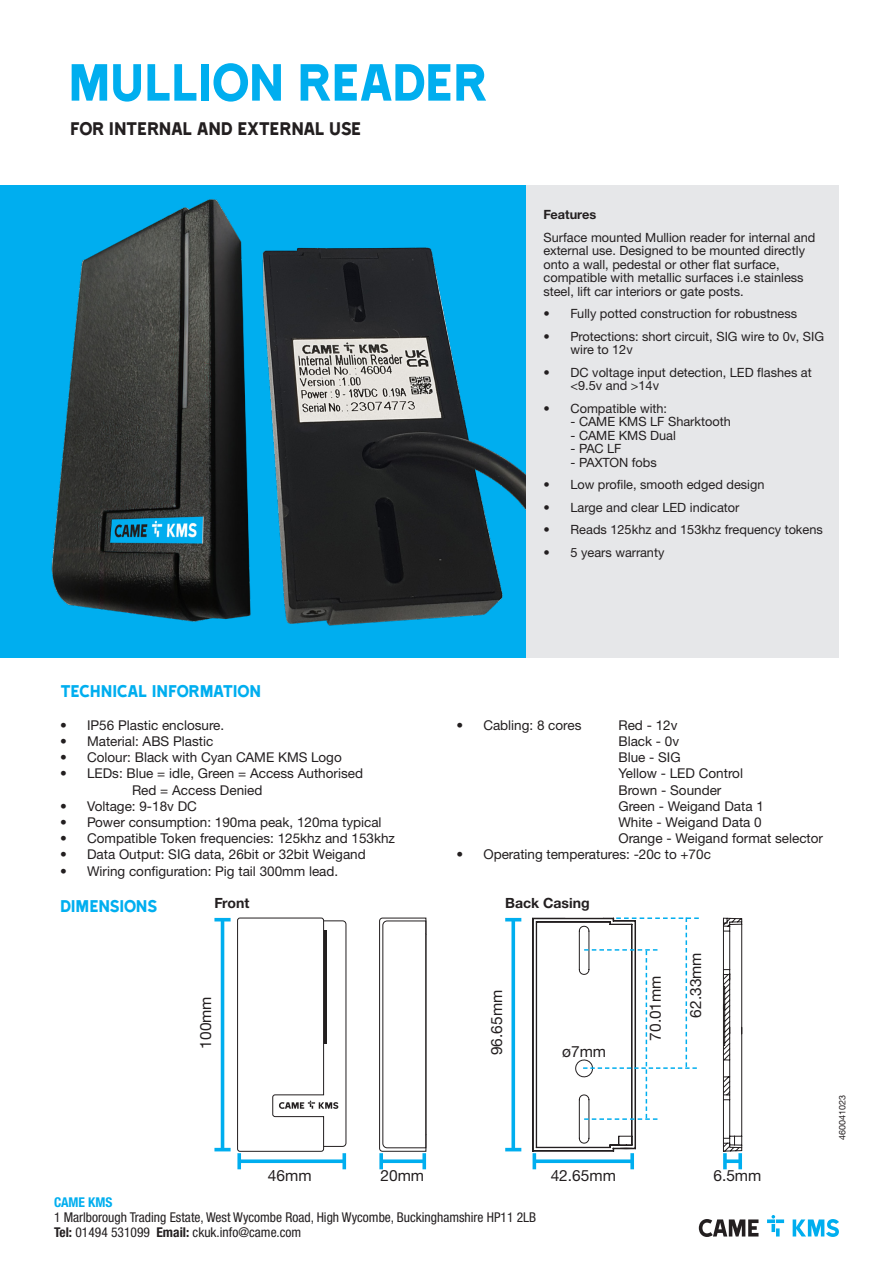
<style>
.page{position:relative;width:893px;height:1263px;background:#fff}
.page>*{position:absolute;margin:0;border:0;box-sizing:border-box;transform-origin:0 0}
.t1{font:60px "Came Type";letter-spacing:-.025em;color:#00aeef}
.t2{font:21px "Came Type";letter-spacing:-.025em;color:#231f20}
.Plus{font:19.5px "Came Type";letter-spacing:-.025em;color:#00aeef}
.Plus-2{font:15.45px "Helvetica Neue LTW1 G";color:#231f20}
.Plus-3{font:700 14.1px "Helvetica Neue LTW1 G";color:#231f20}
.Plus-4{font:13.5px/16.2px "Helvetica Neue LTW1 G";color:#231f20}
.t3{font:condensed 13.5px "Helvetica Neue LT Std";color:#231f20}
.t4{font:700 condensed 13.5px "Helvetica Neue LT Std";color:#00aeef}
.Presentation{font:12.75px/13.5px "Helvetica Neue LTW1 G";color:#231f20}
.Presentation-2{font:700 12.75px "Helvetica Neue LTW1 G";color:#231f20}
.Presentation-3{font:9px "Helvetica Neue LTW1 G";color:#231f20}
.s1{font-weight:700}
</style>
<div class="page">
<div style="left:504px;top:186px;width:335px;height:472px;background:#e6e7e9"></div>
<div style="left:0;top:186px;width:526px;height:472px;background:#00aeef"></div>
<svg style="left:241px;top:1159px;width:101px;height:4px"></svg>
<svg style="left:237px;top:1153px;width:4px;height:16px"></svg>
<svg style="left:342px;top:1153px;width:4px;height:16px"></svg>
<svg style="left:383px;top:1159px;width:39px;height:4px"></svg>
<svg style="left:379px;top:1153px;width:4px;height:16px"></svg>
<svg style="left:422px;top:1153px;width:4px;height:16px"></svg>
<svg style="left:536px;top:1159px;width:94px;height:4px"></svg>
<hr style="left:533px;top:1153px;width:3px;height:16px;background:#00aeef">
<svg style="left:630px;top:1153px;width:4px;height:16px"></svg>
<svg style="left:727px;top:1159px;width:11px;height:4px"></svg>
<svg style="left:723px;top:1153px;width:4px;height:16px"></svg>
<svg style="left:738px;top:1153px;width:4px;height:16px"></svg>
<hr style="left:221px;top:920px;width:3px;height:230px;background:#00aeef">
<hr style="left:214px;top:1148px;width:17px;height:3px;background:#00aeef">
<hr style="left:214px;top:918px;width:17px;height:3px;background:#00aeef">
<svg style="left:511px;top:921px;width:4px;height:227px"></svg>
<hr style="left:505px;top:1148px;width:16px;height:3px;background:#00aeef">
<hr style="left:505px;top:918px;width:16px;height:3px;background:#00aeef">
<svg style="left:699px;top:1219px;width:59px;height:18px"></svg>
<svg style="left:767px;top:1215px;width:17px;height:21px"></svg>
<svg style="left:793px;top:1219px;width:46px;height:18px"></svg>
<img style="left:51px;top:205px;width:146px;height:417px">
<div style="left:264px;top:921px;width:82px;height:225px;border:1px solid #231f20;border-radius:3px"></div>
<svg style="left:237px;top:918px;width:101px;height:233px"></svg>
<svg style="left:379px;top:918px;width:47px;height:233px"></svg>
<img style="left:197px;top:199px;width:329px;height:427px">
<svg style="left:723px;top:917px;width:20px;height:235px"></svg>
<svg style="left:532px;top:917px;width:167px;height:235px"></svg>
<p class="t1" style="left:68px;top:51px;width:421px">MULLION READER</p>
<p class="t2" style="left:70px;top:117px;width:293px">FOR INTERNAL AND EXTERNAL USE</p>
<p class="Presentation-2" style="left:544px;top:207px;width:54px">Features</p>
<p class="Presentation" style="left:544px;top:230px;width:273px">Surface mounted Mullion reader for internal and external use. Designed to be mounted directly onto a wall, pedestal or other flat surface, compatible with metallic surfaces i.e stainless steel, lift car interiors or gate posts.</p>
<p class="Presentation" style="left:544px;top:307px;width:255px">• Fully potted construction for robustness</p>
<p class="Presentation" style="left:571px;top:329px;width:255px;text-indent:-27px">• Protections: short circuit, SIG wire to 0v, SIG wire to 12v</p>
<p class="Presentation" style="left:571px;top:365px;width:243px;text-indent:-27px">• DC voltage input detection, LED flashes at &lt;9.5v and &gt;14v</p>
<p class="Presentation" style="left:544px;top:401px;width:125px">• Compatible with:</p>
<p class="Presentation" style="left:571px;top:415px;width:162px">- CAME KMS LF Sharktooth</p>
<p class="Presentation" style="left:571px;top:428px;width:107px">- CAME KMS Dual</p>
<p class="Presentation" style="left:571px;top:442px;width:53px">- PAC LF</p>
<p class="Presentation" style="left:571px;top:455px;width:88px">- PAXTON fobs</p>
<p class="Presentation" style="left:544px;top:478px;width:222px">• Low profile, smooth edged design</p>
<p class="Presentation" style="left:544px;top:500px;width:197px">• Large and clear LED indicator</p>
<p class="Presentation" style="left:544px;top:523px;width:281px">• Reads 125khz and 153khz frequency tokens</p>
<p class="Presentation" style="left:544px;top:545px;width:122px">• 5 years warranty</p>
<p class="Plus" style="left:60px;top:681px;width:203px">TECHNICAL INFORMATION</p>
<p class="Plus-4" style="left:60px;top:717px;width:166px">• IP56 Plastic enclosure.</p>
<p class="Plus-4" style="left:60px;top:733px;width:155px">• Material: ABS Plastic</p>
<p class="Plus-4" style="left:60px;top:749px;width:283px">• Colour: Black with Cyan CAME KMS Logo</p>
<p class="Plus-4" style="left:132px;top:765px;width:232px;text-indent:-72px">• LEDs: Blue = idle, Green = Access Authorised<br>Red = Access Denied</p>
<p class="Plus-4" style="left:60px;top:798px;width:138px">• Voltage: 9-18v DC</p>
<p class="Plus-4" style="left:60px;top:814px;width:323px">• Power consumption: 190ma peak, 120ma typical</p>
<p class="Plus-4" style="left:60px;top:830px;width:336px">• Compatible Token frequencies: 125khz and 153khz</p>
<p class="Plus-4" style="left:60px;top:846px;width:307px">• Data Output: SIG data, 26bit or 32bit Weigand</p>
<p class="Plus-4" style="left:60px;top:862px;width:280px">• Wiring configuration: Pig tail 300mm lead.</p>
<p class="Plus-4" style="left:456px;top:717px;width:127px">• Cabling: 8 cores</p>
<p class="Plus-4" style="left:618px;top:717px;width:61px">Red - 12v</p>
<p class="Plus-4" style="left:618px;top:733px;width:62px">Black - 0v</p>
<p class="Plus-4" style="left:618px;top:749px;width:64px">Blue - SIG</p>
<p class="Plus-4" style="left:618px;top:765px;width:126px">Yellow - LED Control</p>
<p class="Plus-4" style="left:618px;top:781px;width:105px">Brown - Sounder</p>
<p class="Plus-4" style="left:618px;top:798px;width:147px">Green - Weigand Data 1</p>
<p class="Plus-4" style="left:618px;top:814px;width:145px">White - Weigand Data 0</p>
<p class="Plus-4" style="left:618px;top:830px;width:206px">Orange - Weigand format selector</p>
<p class="Plus-4" style="left:456px;top:846px;width:256px">• Operating temperatures: -20c to +70c</p>
<p class="Plus" style="left:60px;top:896px;width:99px">DIMENSIONS</p>
<p class="Plus-3" style="left:214px;top:894px;width:37px">Front</p>
<p class="Plus-3" style="left:505px;top:894px;width:86px">Back Casing</p>
<p class="Plus-2" style="left:196px;top:1049px;width:54px;rotate:-90deg">100mm</p>
<p class="Plus-2" style="left:487px;top:1055px;width:67px;rotate:-90deg">96.65mm</p>
<p class="Plus-2" style="left:562px;top:1042px;width:45px">ø7mm</p>
<p class="Plus-2" style="left:646px;top:1041px;width:67px;rotate:-90deg">70.01mm</p>
<p class="Plus-2" style="left:686px;top:1017px;width:67px;rotate:-90deg">62.33mm</p>
<p class="Plus-2" style="left:268px;top:1166px;width:45px">46mm</p>
<p class="Plus-2" style="left:380px;top:1166px;width:45px">20mm</p>
<p class="t4" style="left:54px;top:1194px;width:60px">CAME KMS</p>
<p class="t3" style="left:54px;top:1209px;width:484px">1 Marlborough Trading Estate, West Wycombe Road, High Wycombe, Buckinghamshire HP11 2LB</p>
<p class="t3" style="left:54px;top:1224px;width:249px"><span class="s1">Tel:</span> 01494 531099 <span class="s1">Email:</span> ckuk.info@came.com</p>
<p class="Plus-2" style="left:551px;top:1166px;width:67px">42.65mm</p>
<p class="Plus-2" style="left:713px;top:1166px;width:49px">6.5mm</p>
<p class="Presentation-3" style="left:837px;top:1140px;width:47px;rotate:-90deg">460041023</p>
</div>
